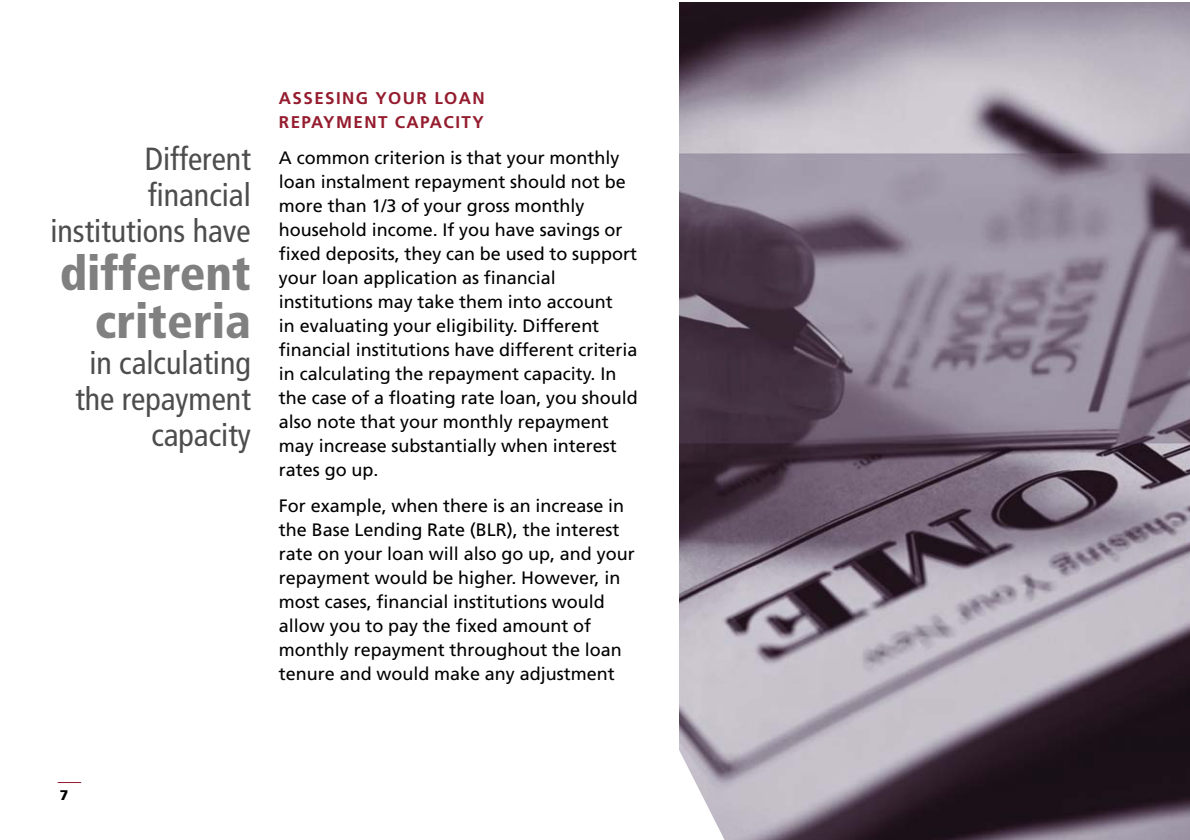
<style>
.page{position:relative;width:1190px;height:840px;background:#fff}
.page>*{position:absolute;margin:0;border:0;box-sizing:border-box;transform-origin:0 0}
.t1{font:900 condensed 48px/48px "Frutiger";color:#808080;text-align:right}
.t2{font:condensed 32px/36px "Frutiger";color:#4d4d4d;text-align:right}
.t3{font:18px/24px "Frutiger";color:#000}
.t4{font:700 17px/24px "Frutiger";letter-spacing:.085em;color:#951c2e}
.t5{font:900 14px "Frutiger";color:#000}
</style>
<div class="page">
<img style="left:679px;top:2px;width:511px;height:838px">
<svg style="left:679px;top:746px;width:46px;height:94px"></svg>
<svg style="left:58px;top:782px;width:23px;height:1px"></svg>
<h2 class="t2" style="left:50px;top:143px;width:202px">Different financial institutions have</h2>
<h1 class="t1" style="left:60px;top:253px;width:193px">different criteria</h1>
<h2 class="t2" style="left:75px;top:347px;width:177px">in calculating the repayment capacity</h2>
<p class="t4" style="left:279px;top:87px;width:207px">ASSESING YOUR LOAN<br>REPAYMENT CAPACITY</p>
<p class="t3" style="left:279px;top:147px;width:361px">A common criterion is that your monthly loan instalment repayment should not be more than 1/3 of your gross monthly household income. If you have savings or fixed deposits, they can be used to support your loan application as financial institutions may take them into account<br>in evaluating your eligibility. Different financial institutions have different criteria in calculating the repayment capacity. In the case of a floating rate loan, you should also note that your monthly repayment may increase substantially when interest rates go up.</p>
<p class="t3" style="left:279px;top:495px;width:357px">For example, when there is an increase in the Base Lending Rate (BLR), the interest rate on your loan will also go up, and your repayment would be higher. However, in most cases, financial institutions would allow you to pay the fixed amount of monthly repayment throughout the loan tenure and would make any adjustment</p>
<p class="t5" style="left:60px;top:790px;width:10px">7</p>
</div>
